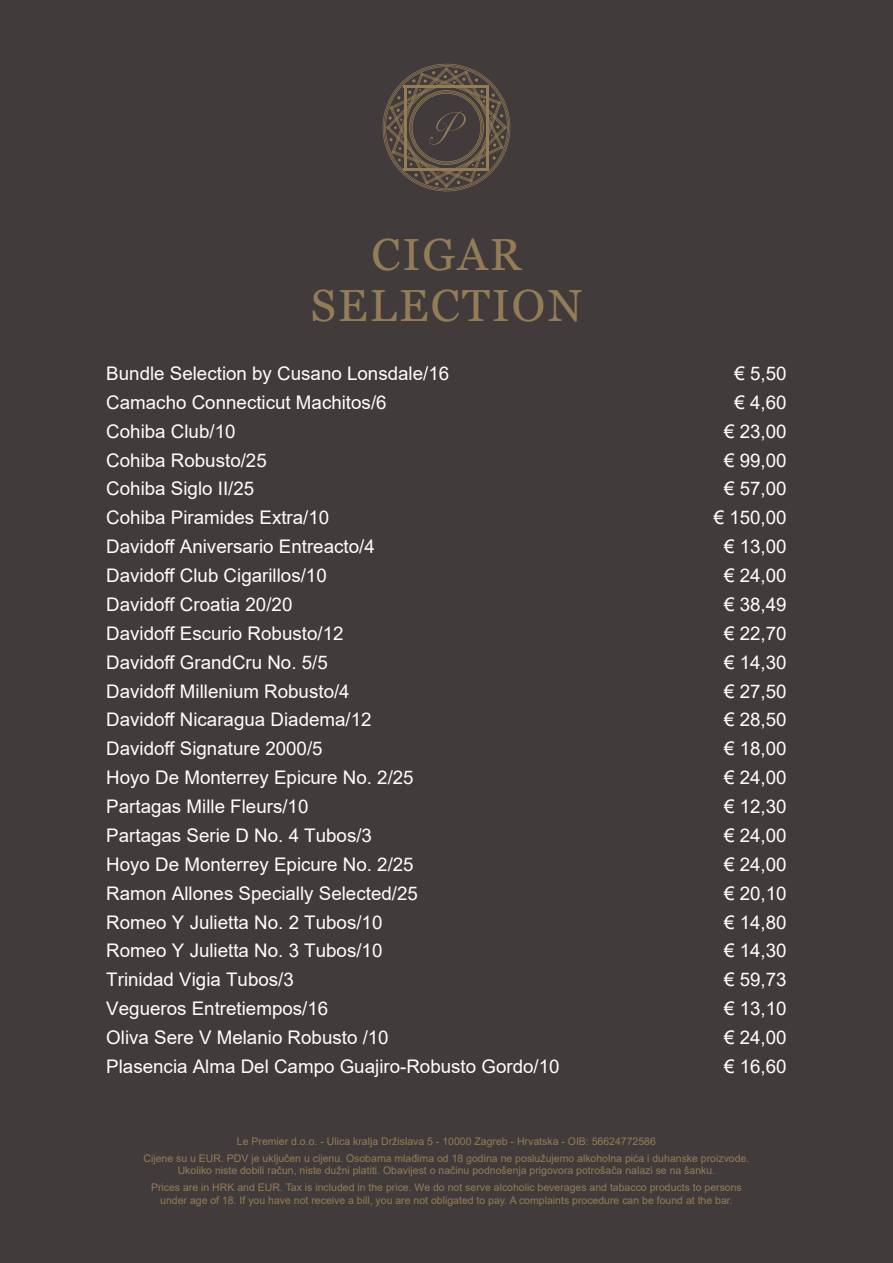
<style>
.page{position:relative;width:893px;height:1263px;background:#423b3b}
.page>*{position:absolute;margin:0;border:0;box-sizing:border-box;transform-origin:0 0}
.t1{font:45px/51px "Georgia";letter-spacing:.05em;color:#947d56;text-align:center}
.t2{font:18.75px "Arial";color:#fff}
.t3{font:10.5px/16.8px "Arial";color:#947d56;text-align:center}
</style>
<div class="page">
<svg style="left:383px;top:64px;width:127px;height:127px;background:#564b41"></svg>
<h1 class="t1" style="left:311px;top:230px;width:273px">CIGAR<br>SELECTION</h1>
<p class="t2" style="left:106px;top:360px;width:344px">Bundle Selection by Cusano Lonsdale/16</p>
<p class="t2" style="left:734px;top:360px;width:54px">€ 5,50</p>
<p class="t2" style="left:106px;top:389px;width:282px">Camacho Connecticut Machitos/6</p>
<p class="t2" style="left:734px;top:389px;width:54px">€ 4,60</p>
<p class="t2" style="left:106px;top:418px;width:131px">Cohiba Club/10</p>
<p class="t2" style="left:724px;top:418px;width:64px">€ 23,00</p>
<p class="t2" style="left:106px;top:447px;width:162px">Cohiba Robusto/25</p>
<p class="t2" style="left:724px;top:447px;width:64px">€ 99,00</p>
<p class="t2" style="left:106px;top:476px;width:149px">Cohiba Siglo II/25</p>
<p class="t2" style="left:724px;top:476px;width:64px">€ 57,00</p>
<p class="t2" style="left:106px;top:505px;width:224px">Cohiba Piramides Extra/10</p>
<p class="t2" style="left:714px;top:505px;width:74px">€ 150,00</p>
<p class="t2" style="left:106px;top:534px;width:270px">Davidoff Aniversario Entreacto/4</p>
<p class="t2" style="left:724px;top:534px;width:64px">€ 13,00</p>
<p class="t2" style="left:106px;top:562px;width:222px">Davidoff Club Cigarillos/10</p>
<p class="t2" style="left:724px;top:562px;width:64px">€ 24,00</p>
<p class="t2" style="left:106px;top:591px;width:188px">Davidoff Croatia 20/20</p>
<p class="t2" style="left:724px;top:591px;width:64px">€ 38,49</p>
<p class="t2" style="left:106px;top:620px;width:239px">Davidoff Escurio Robusto/12</p>
<p class="t2" style="left:724px;top:620px;width:64px">€ 22,70</p>
<p class="t2" style="left:106px;top:649px;width:223px">Davidoff GrandCru No. 5/5</p>
<p class="t2" style="left:724px;top:649px;width:64px">€ 14,30</p>
<p class="t2" style="left:106px;top:678px;width:245px">Davidoff Millenium Robusto/4</p>
<p class="t2" style="left:724px;top:678px;width:64px">€ 27,50</p>
<p class="t2" style="left:106px;top:707px;width:267px">Davidoff Nicaragua Diadema/12</p>
<p class="t2" style="left:724px;top:707px;width:64px">€ 28,50</p>
<p class="t2" style="left:106px;top:736px;width:218px">Davidoff Signature 2000/5</p>
<p class="t2" style="left:724px;top:736px;width:64px">€ 18,00</p>
<p class="t2" style="left:106px;top:765px;width:309px">Hoyo De Monterrey Epicure No. 2/25</p>
<p class="t2" style="left:724px;top:765px;width:64px">€ 24,00</p>
<p class="t2" style="left:106px;top:793px;width:204px">Partagas Mille Fleurs/10</p>
<p class="t2" style="left:724px;top:793px;width:64px">€ 12,30</p>
<p class="t2" style="left:106px;top:822px;width:267px">Partagas Serie D No. 4 Tubos/3</p>
<p class="t2" style="left:724px;top:822px;width:64px">€ 24,00</p>
<p class="t2" style="left:106px;top:851px;width:309px">Hoyo De Monterrey Epicure No. 2/25</p>
<p class="t2" style="left:724px;top:851px;width:64px">€ 24,00</p>
<p class="t2" style="left:106px;top:880px;width:313px">Ramon Allones Specially Selected/25</p>
<p class="t2" style="left:724px;top:880px;width:64px">€ 20,10</p>
<p class="t2" style="left:106px;top:909px;width:278px">Romeo Y Julietta No. 2 Tubos/10</p>
<p class="t2" style="left:724px;top:909px;width:64px">€ 14,80</p>
<p class="t2" style="left:106px;top:938px;width:278px">Romeo Y Julietta No. 3 Tubos/10</p>
<p class="t2" style="left:724px;top:938px;width:64px">€ 14,30</p>
<p class="t2" style="left:106px;top:967px;width:189px">Trinidad Vigia Tubos/3</p>
<p class="t2" style="left:724px;top:967px;width:64px">€ 59,73</p>
<p class="t2" style="left:106px;top:996px;width:223px">Vegueros Entretiempos/16</p>
<p class="t2" style="left:724px;top:996px;width:64px">€ 13,10</p>
<p class="t2" style="left:106px;top:1024px;width:284px">Oliva Sere V Melanio Robusto /10</p>
<p class="t2" style="left:724px;top:1024px;width:64px">€ 24,00</p>
<p class="t2" style="left:106px;top:1053px;width:455px">Plasencia Alma Del Campo Guajiro-Robusto Gordo/10</p>
<p class="t2" style="left:724px;top:1053px;width:64px">€ 16,60</p>
<p class="t3" style="left:144px;top:1133px;width:607px">Le Premier d.o.o. - Ulica kralja Držislava 5 - 10000 Zagreb - Hrvatska - OIB: 56624772586<br>Cijene su u EUR. PDV je uključen u cijenu. Osobama mlađima od 18 godina ne poslužujemo alkoholna pića i duhanske proizvode.</p>
<p class="t3" style="left:151px;top:1162px;width:592px">Ukoliko niste dobili račun, niste dužni platiti. Obavijest o načinu podnošenja prigovora potrošača nalazi se na šanku.<br>Prices are in HRK and EUR. Tax is included in the price. We do not serve alcoholic beverages and tabacco products to persons</p>
<p class="t3" style="left:160px;top:1191px;width:574px">under age of 18. If you have not receive a bill, you are not obligated to pay. A complaints procedure can be found at the bar.</p>
</div>
